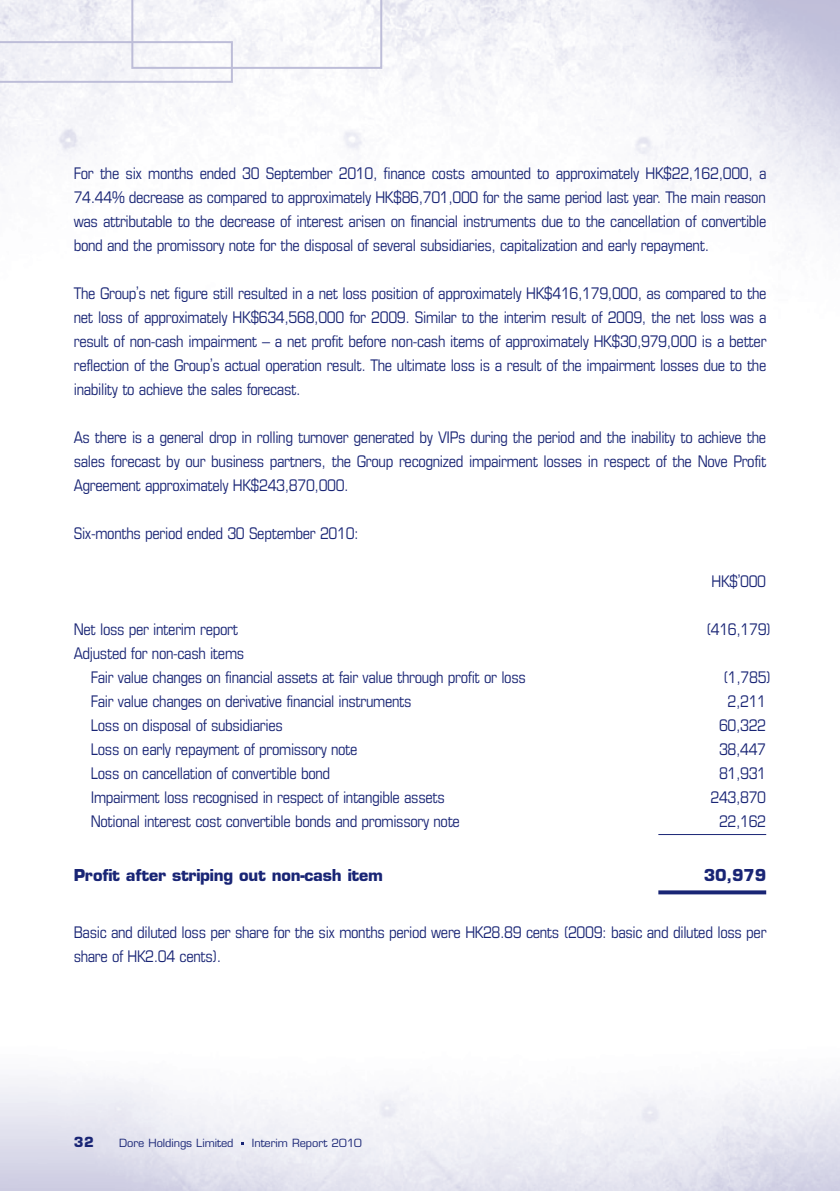
<style>
.page{position:relative;width:840px;height:1191px;background:#fff}
.page>*{position:absolute;margin:0;border:0;box-sizing:border-box;transform-origin:0 0}
.Body_Text{font:condensed 16px/24px "Eurostile LT Std";letter-spacing:-.02em;color:#192575;text-align:justify}
.Body_Text-2{font:700 16px "Eurostile LT Std";letter-spacing:-.015em;color:#192575}
.t1{font:700 13.6px "Eurostile LT Std";color:#192575}
.t2{font:11px "Eurostile LT Std";letter-spacing:-.005em;color:#192575}
</style>
<div class="page">
<img style="left:0;top:1078px;width:839px;height:113px">
<svg style="left:0;top:0;width:382px;height:83px"></svg>
<hr style="left:658px;top:834px;width:107px;height:1px;background:#192575">
<svg style="left:658px;top:890px;width:107px;height:4px"></svg>
<p class="Body_Text" style="left:74px;top:161px;width:694px">For the six months ended 30 September 2010, finance costs amounted to approximately HK$22,162,000, a 74.44% decrease as compared to approximately HK$86,701,000 for the same period last year. The main reason was attributable to the decrease of interest arisen on financial instruments due to the cancellation of convertible bond and the promissory note for the disposal of several subsidiaries, capitalization and early repayment.</p>
<p class="Body_Text" style="left:74px;top:281px;width:694px">The Group’s net figure still resulted in a net loss position of approximately HK$416,179,000, as compared to the net loss of approximately HK$634,568,000 for 2009. Similar to the interim result of 2009, the net loss was a result of non-cash impairment – a net profit before non-cash items of approximately HK$30,979,000 is a better reflection of the Group’s actual operation result. The ultimate loss is a result of the impairment losses due to the inability to achieve the sales forecast.</p>
<p class="Body_Text" style="left:74px;top:425px;width:693px">As there is a general drop in rolling turnover generated by VIPs during the period and the inability to achieve the sales forecast by our business partners, the Group recognized impairment losses in respect of the Nove Profit Agreement approximately HK$243,870,000.</p>
<p class="Body_Text" style="left:74px;top:521px;width:286px">Six-months period ended 30 September 2010:</p>
<p class="Body_Text" style="left:711px;top:569px;width:56px">HK$’000</p>
<p class="Body_Text" style="left:74px;top:617px;width:166px">Net loss per interim report</p>
<p class="Body_Text" style="left:706px;top:617px;width:66px">(416,179)</p>
<p class="Body_Text" style="left:74px;top:641px;width:172px">Adjusted for non-cash items</p>
<p class="Body_Text" style="left:91px;top:665px;width:436px">Fair value changes on financial assets at fair value through profit or loss</p>
<p class="Body_Text" style="left:723px;top:665px;width:49px">(1,785)</p>
<p class="Body_Text" style="left:91px;top:689px;width:322px">Fair value changes on derivative financial instruments</p>
<p class="Body_Text" style="left:727px;top:689px;width:40px">2,211</p>
<p class="Body_Text" style="left:91px;top:713px;width:193px">Loss on disposal of subsidiaries</p>
<p class="Body_Text" style="left:718px;top:713px;width:49px">60,322</p>
<p class="Body_Text" style="left:91px;top:737px;width:268px">Loss on early repayment of promissory note</p>
<p class="Body_Text" style="left:718px;top:737px;width:49px">38,447</p>
<p class="Body_Text" style="left:91px;top:761px;width:241px">Loss on cancellation of convertible bond</p>
<p class="Body_Text" style="left:718px;top:761px;width:49px">81,931</p>
<p class="Body_Text" style="left:91px;top:785px;width:355px">Impairment loss recognised in respect of intangible assets</p>
<p class="Body_Text" style="left:710px;top:785px;width:57px">243,870</p>
<p class="Body_Text" style="left:91px;top:809px;width:370px">Notional interest cost convertible bonds and promissory note</p>
<p class="Body_Text" style="left:718px;top:809px;width:49px">22,162</p>
<p class="Body_Text-2" style="left:74px;top:865px;width:310px">Profit after striping out non-cash item</p>
<p class="Body_Text-2" style="left:703px;top:865px;width:64px">30,979</p>
<p class="Body_Text" style="left:74px;top:920px;width:694px">Basic and diluted loss per share for the six months period were HK28.89 cents (2009: basic and diluted loss per share of HK2.04 cents).</p>
<p class="t1" style="left:74px;top:1133px;width:22px">32</p>
<p class="t2" style="left:119px;top:1136px;width:116px">Dore Holdings Limited</p>
<p class="t2" style="left:252px;top:1136px;width:111px">Interim Report 2010</p>
</div>
